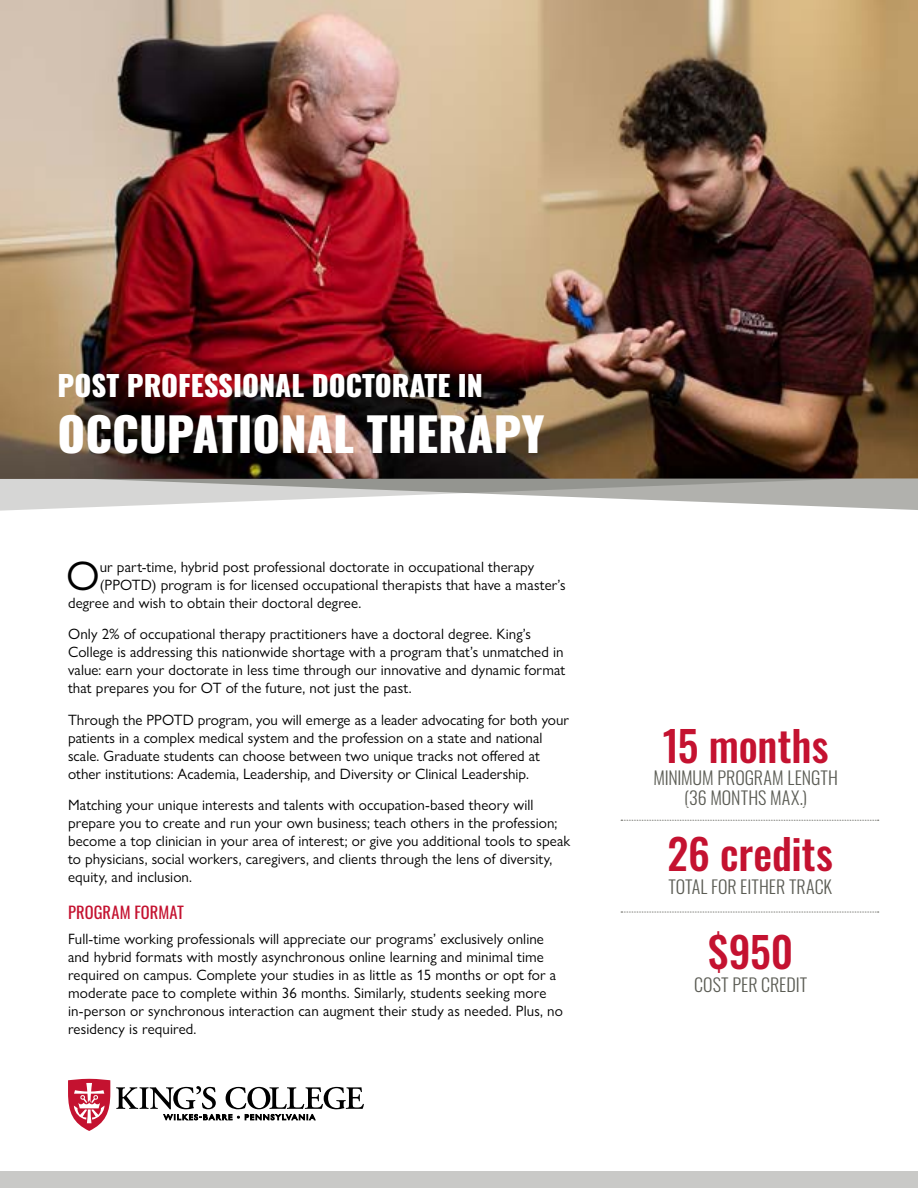
<style>
.page{position:relative;width:918px;height:1188px;background:#fff}
.page>*{position:absolute;margin:0;border:0;box-sizing:border-box;transform-origin:0 0}
.t1{font:800 46.5px "Oswald";color:#fff}
.t2{font:500 42px "Oswald";letter-spacing:-.005em;color:#c41230}
.t3{font:41.4px "Gill Sans Nova";color:#000}
.t4{font:800 28.35px "Oswald";color:#fff}
.t5{font:300 18px/19.5px "Oswald";color:#5c5d55;text-align:center}
.t6{font:16.5px "Oswald";letter-spacing:.005em;color:#c41230}
.t7{font:15px/18px "Gill Sans Nova";letter-spacing:.005em;color:#000}
</style>
<div class="page">
<svg style="left:621px;top:912px;width:258px;height:1px"></svg>
<svg style="left:621px;top:820px;width:258px;height:1px"></svg>
<svg style="left:0;top:479px;width:918px;height:32px"></svg>
<img style="left:0;top:0;width:918px;height:479px">
<svg style="left:116px;top:1086px;width:248px;height:34px"></svg>
<svg style="left:68px;top:1079px;width:42px;height:52px"></svg>
<div style="left:0;top:1171px;width:918px;height:17px;background:#c9c9c7"></div>
<p class="t4" style="left:58px;top:371px;width:427px">POST PROFESSIONAL DOCTORATE IN</p>
<p class="t1" style="left:58px;top:410px;width:489px">OCCUPATIONAL THERAPY</p>
<p class="t3" style="left:66px;top:551px;width:35px">O</p>
<p class="t7" style="left:100px;top:558px;width:436px">ur part-time, hybrid post professional doctorate in occupational therapy</p>
<p class="t7" style="left:100px;top:576px;width:467px">(PPOTD) program is for licensed occupational therapists that have a master’s</p>
<p class="t7" style="left:68px;top:594px;width:295px">degree and wish to obtain their doctoral degree.</p>
<p class="t7" style="left:68px;top:625px;width:499px">Only 2% of occupational therapy practitioners have a doctoral degree. King’s College is addressing this nationwide shortage with a program that’s unmatched in value: earn your doctorate in less time through our innovative and dynamic format that prepares you for OT of the future, not just the past.</p>
<p class="t7" style="left:68px;top:711px;width:503px">Through the PPOTD program, you will emerge as a leader advocating for both your patients in a complex medical system and the profession on a state and national scale. Graduate students can choose between two unique tracks not ofered at other institutions: Academia, Leadership, and Diversity or Clinical Leadership.</p>
<p class="t7" style="left:68px;top:796px;width:504px">Matching your unique interests and talents with occupation-based theory will prepare you to create and run your own business; teach others in the profession; become a top clinician in your area of interest; or give you additional tools to speak to physicians, social workers, caregivers, and clients through the lens of diversity, equity, and inclusion.</p>
<p class="t6" style="left:68px;top:898px;width:117px">PROGRAM FORMAT</p>
<p class="t7" style="left:68px;top:930px;width:496px">Full-time working professionals will appreciate our programs’ exclusively online and hybrid formats with mostly asynchronous online learning and minimal time required on campus. Complete your studies in as little as 15 months or opt for a moderate pace to complete within 36 months. Similarly, students seeking more in-person or synchronous interaction can augment their study as needed. Plus, no residency is required.</p>
<h1 class="t2" style="left:663px;top:724px;width:167px">15 months</h1>
<p class="t5" style="left:653px;top:766px;width:186px">MINIMUM PROGRAM LENGTH (36 MONTHS MAX.)</p>
<h1 class="t2" style="left:667px;top:832px;width:167px">26 credits</h1>
<p class="t5" style="left:668px;top:875px;width:165px">TOTAL FOR EITHER TRACK</p>
<h1 class="t2" style="left:708px;top:930px;width:87px">$950</h1>
<p class="t5" style="left:694px;top:973px;width:115px">COST PER CREDIT</p>
</div>
